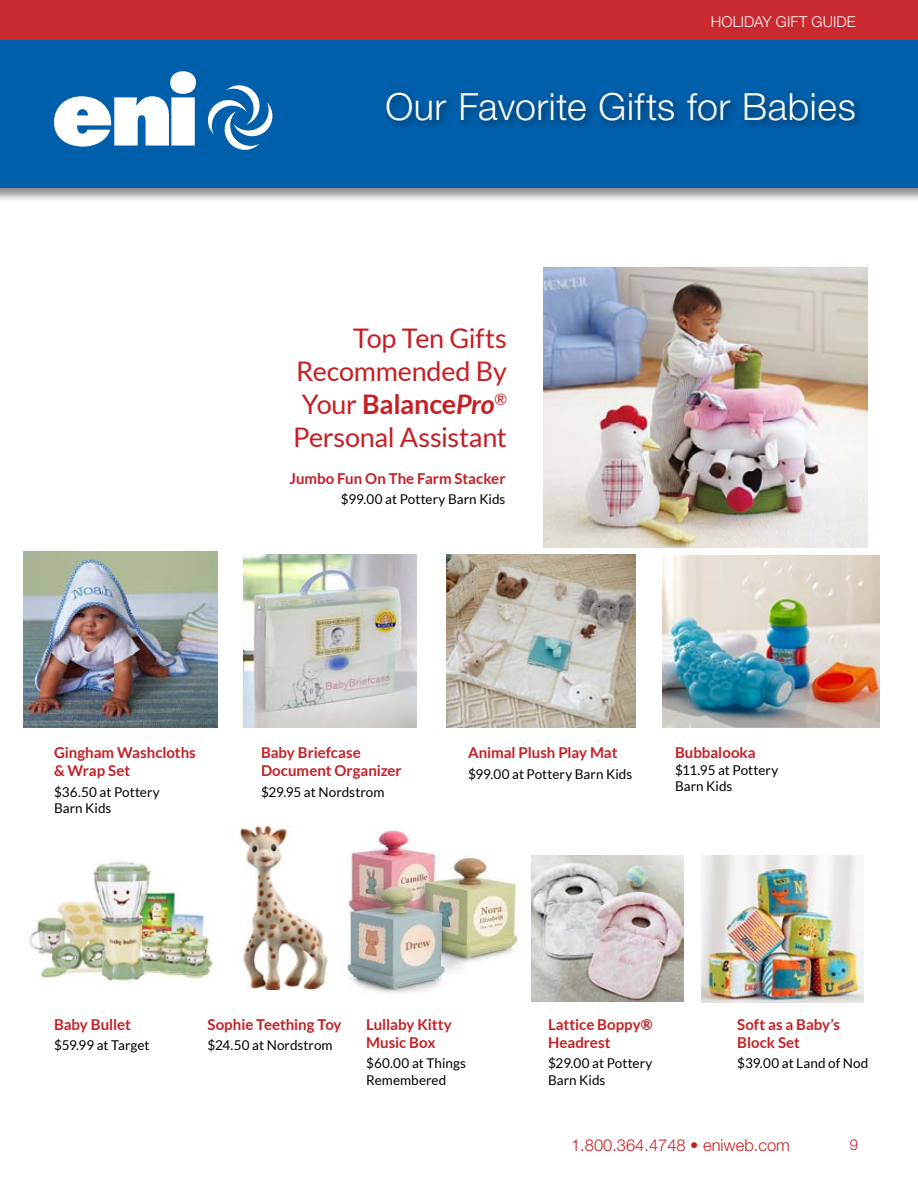
<style>
.page{position:relative;width:918px;height:1188px;background:#fff}
.page>*{position:absolute;margin:0;border:0;box-sizing:border-box;transform-origin:0 0}
.t1{font:300 37.5px "Helvetica Neue LT Std";letter-spacing:.015em;color:#fff}
.t2{font:27px/33px "Lato";letter-spacing:-.01em;color:#c51f25;text-align:right}
.t3{font:300 16.5px "Helvetica Neue LT Std";color:#c51f25}
.t4{font:700 15px/18px "Lato";color:#c51f25}
.t5{font:300 15px "Helvetica Neue LT Std";letter-spacing:.005em;color:#fff}
.t6{font:300 15px "Helvetica Neue LT Std";color:#c51f25}
.t7{font:13.5px/16.6px "Lato";color:#000}
.s1{font-weight:700}
.s2{font-weight:700;font-style:italic}
</style>
<div class="page">
<div style="left:0;top:0;width:918px;height:41px;background:#c82a30"></div>
<div style="left:0;top:40px;width:918px;height:163px;background:#000;opacity:.45"></div>
<div style="left:0;top:41px;width:918px;height:147px;background:#005fab"></div>
<svg style="left:54px;top:71px;width:142px;height:76px"></svg>
<svg style="left:208px;top:85px;width:65px;height:65px"></svg>
<div style="left:382px;top:88px;width:483px;height:44px;background:#000;opacity:.45"></div>
<img style="left:416px;top:587px;width:1px;height:141px">
<img style="left:243px;top:554px;width:173px;height:174px">
<img style="left:29px;top:861px;width:184px;height:120px">
<img style="left:532px;top:856px;width:151px;height:145px">
<img style="left:663px;top:555px;width:217px;height:173px">
<img style="left:347px;top:827px;width:171px;height:167px">
<img style="left:447px;top:554px;width:189px;height:174px">
<img style="left:702px;top:856px;width:162px;height:147px">
<img style="left:239px;top:825px;width:89px;height:164px">
<img style="left:543px;top:268px;width:324px;height:279px">
<img style="left:24px;top:552px;width:194px;height:176px">
<p class="t5" style="left:711px;top:13px;width:146px">HOLIDAY GIFT GUIDE</p>
<h1 class="t1" style="left:385px;top:84px;width:472px">Our Favorite Gifts for Babies</h1>
<h2 class="t2" style="left:293px;top:322px;width:215px">Top Ten Gifts<br>Recommended By<br>Your <span class="s1">Balance</span><span class="s2">Pro</span><sup>®<br></sup>Personal Assistant</h2>
<p class="t4" style="left:289px;top:469px;width:218px">Jumbo Fun On The Farm Stacker</p>
<p class="t7" style="left:341px;top:491px;width:166px">$99.00 at Pottery Barn Kids</p>
<p class="t4" style="left:54px;top:743px;width:143px">Gingham Washcloths &amp; Wrap Set</p>
<p class="t7" style="left:54px;top:783px;width:107px">$36.50 at Pottery<br>Barn Kids</p>
<p class="t4" style="left:261px;top:743px;width:142px">Baby Briefcase<br>Document Organizer</p>
<p class="t7" style="left:261px;top:783px;width:125px">$29.95 at Nordstrom</p>
<p class="t4" style="left:468px;top:743px;width:151px">Animal Plush Play Mat</p>
<p class="t7" style="left:468px;top:765px;width:166px">$99.00 at Pottery Barn Kids</p>
<p class="t4" style="left:675px;top:743px;width:82px">Bubbalooka</p>
<p class="t7" style="left:675px;top:761px;width:105px">$11.95 at Pottery<br>Barn Kids</p>
<p class="t4" style="left:54px;top:1015px;width:78px">Baby Bullet</p>
<p class="t7" style="left:54px;top:1037px;width:97px">$59.99 at Target</p>
<p class="t4" style="left:208px;top:1015px;width:136px">Sophie Teething Toy</p>
<p class="t7" style="left:208px;top:1037px;width:127px">$24.50 at Nordstrom</p>
<p class="t4" style="left:366px;top:1015px;width:87px">Lullaby Kitty<br>Music Box</p>
<p class="t7" style="left:366px;top:1055px;width:101px">$60.00 at Things<br>Remembered</p>
<p class="t4" style="left:548px;top:1015px;width:106px">Lattice Boppy®<br>Headrest</p>
<p class="t7" style="left:548px;top:1055px;width:106px">$29.00 at Pottery<br>Barn Kids</p>
<p class="t4" style="left:737px;top:1015px;width:104px">Soft as a Baby’s<br>Block Set</p>
<p class="t7" style="left:737px;top:1055px;width:133px">$39.00 at Land of Nod</p>
<p class="t3" style="left:571px;top:1135px;width:220px">1.800.364.4748 • eniweb.com</p>
<p class="t6" style="left:850px;top:1135px;width:10px">9</p>
</div>
